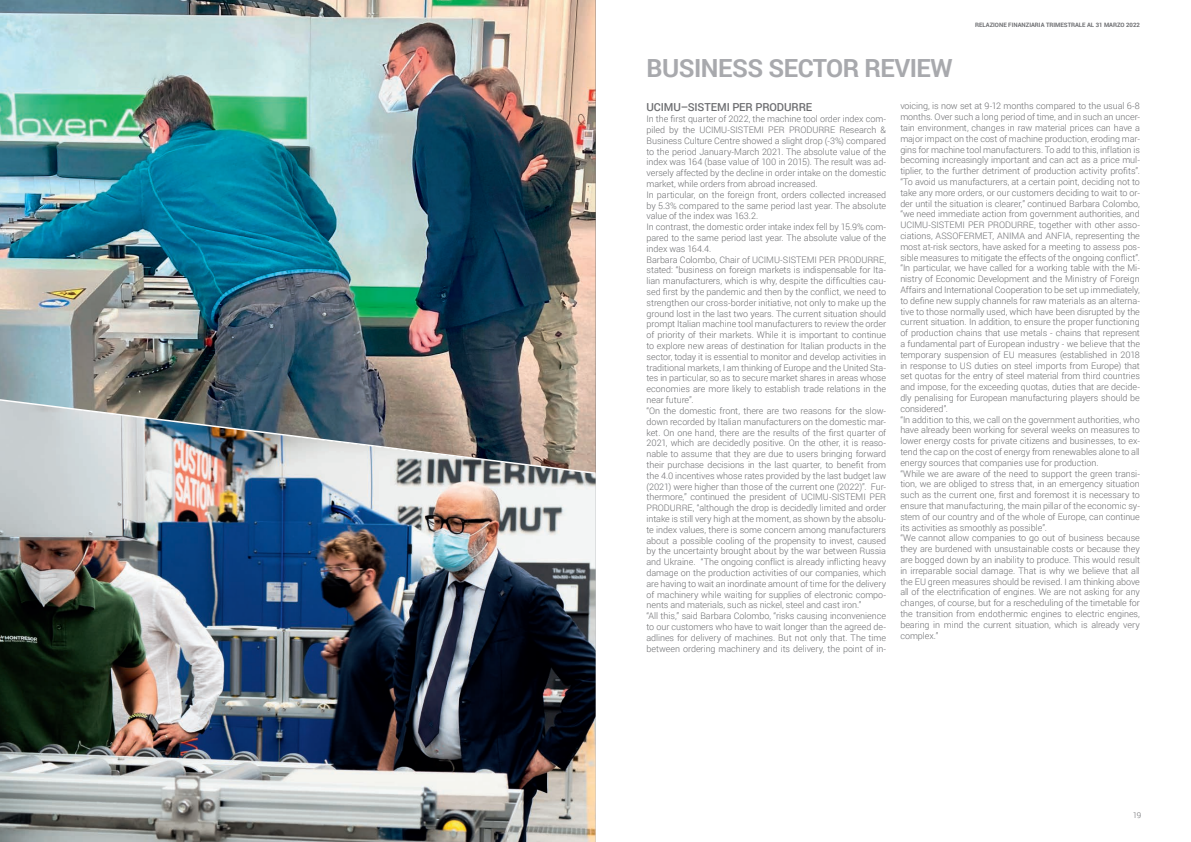
<style>
.page{position:relative;width:1191px;height:842px;background:#fff}
.page>*{position:absolute;margin:0;border:0;box-sizing:border-box;transform-origin:0 0}
.t1{font:700 25px "Roboto";letter-spacing:-.02em;color:#a8a9ad}
.corpo_del_testo_ligh{font:500 11px "Roboto";letter-spacing:-.01em;color:#6c6d70}
.corpo_del_testo_ligh-2{font:300 9px/10.8px "Roboto";letter-spacing:-.005em;color:#6c6d70;text-align:justify}
.t2{font:300 8px "Roboto";color:#6c6d70}
.t3{font:700 6px "Roboto";color:#6c6d70}
</style>
<div class="page">
<img style="left:0;top:475px;width:595px;height:367px">
<img style="left:0;top:0;width:595px;height:396px">
<img style="left:0;top:396px;width:596px;height:79px">
<p class="t1" style="left:646px;top:51px;width:307px">BUSINESS SECTOR REVIEW</p>
<p class="t3" style="left:975px;top:21px;width:166px">RELAZIONE FINANZIARIA TRIMESTRALE AL 31 MARZO 2022</p>
<p class="corpo_del_testo_ligh" style="left:646px;top:100px;width:167px">UCIMU–SISTEMI PER PRODURRE</p>
<p class="corpo_del_testo_ligh-2" style="left:646px;top:113px;width:241px">In the first quarter of 2022, the machine tool order index com&shy;piled by the UCIMU-SISTEMI PER PRODURRE Research &amp; Business Culture Centre showed a slight drop (-3%) compared to the period January-March 2021. The absolute value of the index was 164 (base value of 100 in 2015). The result was ad&shy;versely affected by the decline in order intake on the domestic market, while orders from abroad increased.</p>
<p class="corpo_del_testo_ligh-2" style="left:646px;top:189px;width:241px">In particular, on the foreign front, orders collected increased by 5.3% compared to the same period last year. The absolute value of the index was 163.2.</p>
<p class="corpo_del_testo_ligh-2" style="left:646px;top:221px;width:241px">In contrast, the domestic order intake index fell by 15.9% com&shy;pared to the same period last year. The absolute value of the index was 164.4.</p>
<p class="corpo_del_testo_ligh-2" style="left:646px;top:254px;width:241px">Barbara Colombo, Chair of UCIMU-SISTEMI PER PRODURRE, stated: “business on foreign markets is indispensable for Ita&shy;lian manufacturers, which is why, despite the difficulties cau&shy;sed first by the pandemic and then by the conflict, we need to strengthen our cross-border initiative, not only to make up the ground lost in the last two years. The current situation should prompt Italian machine tool manufacturers to review the order of priority of their markets. While it is important to continue to explore new areas of destination for Italian products in the sector, today it is essential to monitor and develop activities in traditional markets, I am thinking of Europe and the United Sta&shy;tes in particular, so as to secure market shares in areas whose economies are more likely to establish trade relations in the near future”.</p>
<p class="corpo_del_testo_ligh-2" style="left:646px;top:405px;width:241px">“On the domestic front, there are two reasons for the slow&shy;down recorded by Italian manufacturers on the domestic mar&shy;ket. On one hand, there are the results of the first quarter of 2021, which are decidedly positive. On the other, it is reaso&shy;nable to assume that they are due to users bringing forward their purchase decisions in the last quarter, to benefit from the 4.0 incentives whose rates provided by the last budget law (2021) were higher than those of the current one (2022)”. Fur&shy;thermore,” continued the president of UCIMU-SISTEMI PER PRODURRE, “although the drop is decidedly limited and order intake is still very high at the moment, as shown by the absolu&shy;te index values, there is some concern among manufacturers about a possible cooling of the propensity to invest, caused by the uncertainty brought about by the war between Russia and Ukraine. “The ongoing conflict is already inflicting heavy damage on the production activities of our companies, which are having to wait an inordinate amount of time for the delivery of machinery while waiting for supplies of electronic compo&shy;nents and materials, such as nickel, steel and cast iron.”</p>
<p class="corpo_del_testo_ligh-2" style="left:646px;top:610px;width:241px">“All this,” said Barbara Colombo, “risks causing inconvenience to our customers who have to wait longer than the agreed de&shy;adlines for delivery of machines. But not only that. The time between ordering machinery and its delivery, the point of in-</p>
<p class="corpo_del_testo_ligh-2" style="left:900px;top:100px;width:241px">voicing, is now set at 9-12 months compared to the usual 6-8 months. Over such a long period of time, and in such an uncer&shy;tain environment, changes in raw material prices can have a major impact on the cost of machine production, eroding mar&shy;gins for machine tool manufacturers. To add to this, inflation is becoming increasingly important and can act as a price mul&shy;tiplier, to the further detriment of production activity profits”. “To avoid us manufacturers, at a certain point, deciding not to take any more orders, or our customers deciding to wait to or&shy;der until the situation is clearer,” continued Barbara Colombo, “we need immediate action from government authorities, and UCIMU-SISTEMI PER PRODURRE, together with other asso&shy;ciations, ASSOFERMET, ANIMA and ANFIA, representing the most at-risk sectors, have asked for a meeting to assess pos&shy;sible measures to mitigate the effects of the ongoing conflict”. “In particular, we have called for a working table with the Mi&shy;nistry of Economic Development and the Ministry of Foreign Affairs and International Cooperation to be set up immediately, to define new supply channels for raw materials as an alterna&shy;tive to those normally used, which have been disrupted by the current situation. In addition, to ensure the proper functioning of production chains that use metals - chains that represent a fundamental part of European industry - we believe that the temporary suspension of EU measures (established in 2018 in response to US duties on steel imports from Europe) that set quotas for the entry of steel material from third countries and impose, for the exceeding quotas, duties that are decide&shy;dly penalising for European manufacturing players should be considered”.</p>
<p class="corpo_del_testo_ligh-2" style="left:900px;top:414px;width:241px">“In addition to this, we call on the government authorities, who have already been working for several weeks on measures to lower energy costs for private citizens and businesses, to ex&shy;tend the cap on the cost of energy from renewables alone to all energy sources that companies use for production.</p>
<p class="corpo_del_testo_ligh-2" style="left:900px;top:468px;width:241px">“While we are aware of the need to support the green transi&shy;tion, we are obliged to stress that, in an emergency situation such as the current one, first and foremost it is necessary to ensure that manufacturing, the main pillar of the economic sy&shy;stem of our country and of the whole of Europe, can continue its activities as smoothly as possible”.</p>
<p class="corpo_del_testo_ligh-2" style="left:900px;top:532px;width:241px">“We cannot allow companies to go out of business because they are burdened with unsustainable costs or because they are bogged down by an inability to produce. This would result in irreparable social damage. That is why we believe that all the EU green measures should be revised. I am thinking above all of the electrification of engines. We are not asking for any changes, of course, but for a rescheduling of the timetable for the transition from endothermic engines to electric engines, bearing in mind the current situation, which is already very complex.”</p>
<p class="t2" style="left:1132px;top:809px;width:10px">19</p>
</div>
